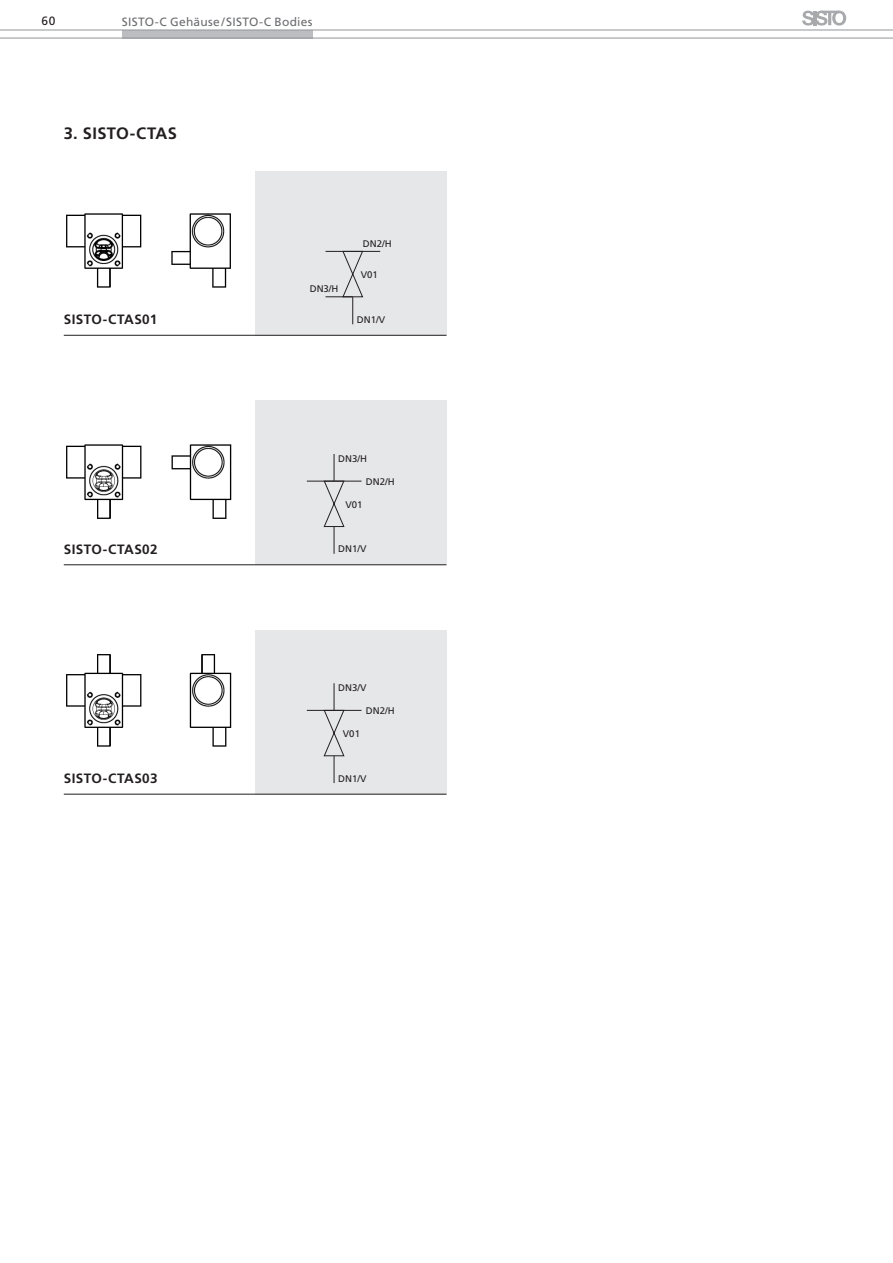
<style>
.page{position:relative;width:893px;height:1263px;background:#fff}
.page>*{position:absolute;margin:0;border:0;box-sizing:border-box;transform-origin:0 0}
.t1{font:700 16.5px "Frutiger";letter-spacing:.02em;color:#231f20}
.t2{font:700 13.5px "Frutiger";letter-spacing:.03em;color:#231f20}
.t3{font:12px "Frutiger";letter-spacing:.02em;color:#6c6d70}
.t4{font:12px "Frutiger";color:#231f20}
.t5{font:9.6px "Frutiger";color:#231f20}
</style>
<div class="page">
<svg style="left:802px;top:11px;width:44px;height:15px"></svg>
<div style="left:255px;top:171px;width:191px;height:164px;background:#e6e7e9"></div>
<hr style="left:64px;top:335px;width:382px;height:1px;background:#231f20">
<div style="left:255px;top:401px;width:191px;height:164px;background:#e6e7e9"></div>
<hr style="left:64px;top:564px;width:382px;height:1px;background:#231f20">
<div style="left:255px;top:630px;width:191px;height:164px;background:#e6e7e9"></div>
<hr style="left:64px;top:794px;width:382px;height:1px;background:#231f20">
<img style="left:66px;top:213px;width:165px;height:75px">
<img style="left:66px;top:444px;width:166px;height:75px">
<img style="left:66px;top:654px;width:166px;height:93px">
<svg style="left:326px;top:251px;width:54px;height:73px"></svg>
<svg style="left:307px;top:683px;width:54px;height:100px"></svg>
<svg style="left:307px;top:454px;width:54px;height:100px"></svg>
<div style="left:122px;top:30px;width:190px;height:8px;background:#bcbdc0"></div>
<hr style="left:0;top:38px;width:893px;height:1px;background:#939598">
<hr style="left:0;top:30px;width:893px;height:1px;background:#939598">
<p class="t4" style="left:42px;top:14px;width:15px">60</p>
<p class="t3" style="left:122px;top:14px;width:192px">SISTO-C Gehäuse/ SISTO-C Bodies</p>
<h1 class="t1" style="left:64px;top:123px;width:115px">3. SISTO-CTAS</h1>
<h2 class="t2" style="left:64px;top:312px;width:95px">SISTO-CTAS01</h2>
<p class="t5" style="left:310px;top:283px;width:30px">DN3/H</p>
<p class="t5" style="left:363px;top:238px;width:30px">DN2/H</p>
<p class="t5" style="left:361px;top:268px;width:19px">V01</p>
<p class="t5" style="left:357px;top:314px;width:30px">DN1/V</p>
<h2 class="t2" style="left:64px;top:541px;width:95px">SISTO-CTAS02</h2>
<h2 class="t2" style="left:64px;top:771px;width:95px">SISTO-CTAS03</h2>
<p class="t5" style="left:338px;top:453px;width:30px">DN3/H</p>
<p class="t5" style="left:366px;top:476px;width:30px">DN2/H</p>
<p class="t5" style="left:346px;top:499px;width:19px">V01</p>
<p class="t5" style="left:338px;top:543px;width:30px">DN1/V</p>
<p class="t5" style="left:338px;top:682px;width:30px">DN3/V</p>
<p class="t5" style="left:343px;top:728px;width:19px">V01</p>
<p class="t5" style="left:366px;top:705px;width:30px">DN2/H</p>
<p class="t5" style="left:338px;top:773px;width:30px">DN1/V</p>
</div>
